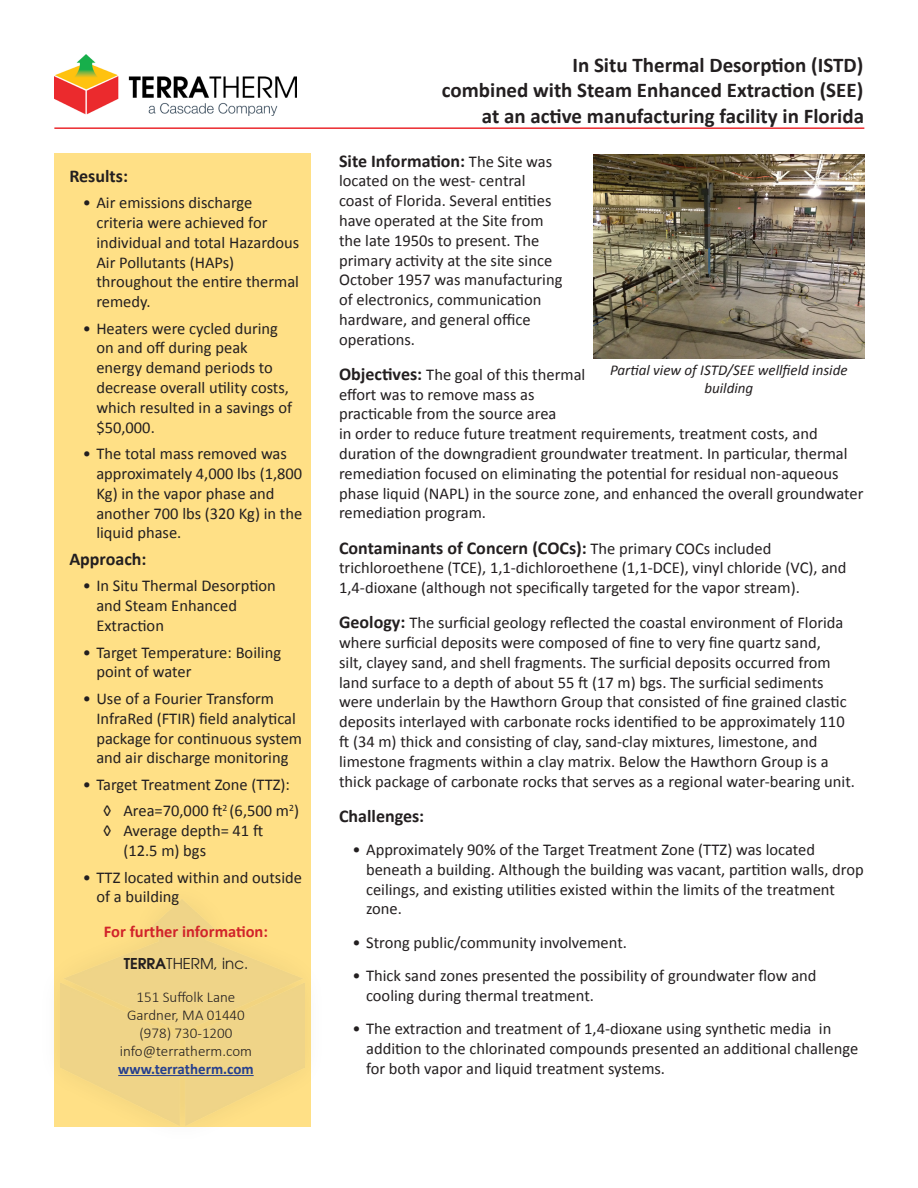
<style>
.page{position:relative;width:918px;height:1188px;background:#fff}
.page>*{position:absolute;margin:0;border:0;box-sizing:border-box;transform-origin:0 0}
.t1{font:700 21px "Calibri";color:#231f20}
.t2{font:700 18px "Calibri";color:#231f20}
.t3{font:16.5px/19.8px "Calibri";color:#231f20}
.t4{font:700 16.5px "Calibri";color:#d1232a}
.t5{font:300 15px "Calibri";color:#231f20}
.t6{font:italic 15px/18px "Calibri";color:#231f20;text-align:center}
.t7{font:700 15px "Calibri";color:#253f8e}
.t8{font:15px "Avant Garde";color:#231f20}
.s1{font-family:"ITC Avant Garde Gothic";font-weight:600}
.s2{font-weight:400;font-size:16.5px}
.s3{font-weight:700;font-size:18px}
</style>
<div class="page">
<img style="left:54px;top:54px;width:243px;height:62px">
<hr style="left:54px;top:127px;width:810px;height:2px;background:#eb2a2e">
<div style="left:54px;top:153px;width:256px;height:973px;background:#ffe086"></div>
<div style="left:35px;top:877px;width:295px;height:272px;background:#231f20;opacity:.5"></div>
<img style="left:60px;top:899px;width:244px;height:227px">
<img style="left:593px;top:155px;width:271px;height:203px">
<hr style="left:118px;top:1075px;width:136px;height:1px;background:#253f8e">
<p class="t2" style="left:69px;top:164px;width:60px">Results:</p>
<p class="t3" style="left:96px;top:193px;width:205px;text-indent:-14px">• Air emissions discharge criteria were achieved for individual and total Hazardous<br>Air Pollutants (HAPs) throughout the entire thermal remedy.</p>
<p class="t3" style="left:96px;top:318px;width:197px;text-indent:-14px">• Heaters were cycled during on and off during peak energy demand periods to decrease overall utility costs, which resulted in a savings of $50,000.</p>
<p class="t3" style="left:96px;top:444px;width:208px;text-indent:-14px">• The total mass removed was approximately 4,000 lbs (1,800<br>Kg) in the vapor phase and another 700 lbs (320 Kg) in the liquid phase.</p>
<p class="t2" style="left:69px;top:547px;width:79px">Approach:</p>
<p class="t3" style="left:96px;top:576px;width:181px;text-indent:-14px">• In Situ Thermal Desorption and Steam Enhanced<br>Extraction</p>
<p class="t3" style="left:96px;top:642px;width:186px;text-indent:-14px">• Target Temperature: Boiling point of water</p>
<p class="t3" style="left:96px;top:689px;width:207px;text-indent:-14px">• Use of a Fourier Transform<br>InfraRed (FTIR) field analytical package for continuous system and air discharge monitoring</p>
<p class="t3" style="left:83px;top:775px;width:209px">• Target Treatment Zone (TTZ):</p>
<p class="t3" style="left:103px;top:801px;width:197px">◊ Area=70,000 ft<sup>2</sup> (6,500 m<sup>2</sup>)</p>
<p class="t3" style="left:123px;top:821px;width:141px;text-indent:-20px">◊ Average depth= 41 ft (12.5 m) bgs</p>
<p class="t3" style="left:96px;top:867px;width:207px;text-indent:-14px">• TTZ located within and outside of a building</p>
<p class="t4" style="left:104px;top:921px;width:166px">For further information:</p>
<p class="t8" style="left:124px;top:955px;width:126px"><span class="s1">TERRA</span>THERM, inc.</p>
<p class="t5" style="left:137px;top:988px;width:100px">151 Suffolk Lane</p>
<p class="t5" style="left:127px;top:1006px;width:119px">Gardner, MA 01440</p>
<p class="t5" style="left:139px;top:1024px;width:95px">(978) 730-1200</p>
<p class="t5" style="left:120px;top:1042px;width:134px">info@terratherm.com</p>
<p class="t7" style="left:118px;top:1059px;width:137px">www.terratherm.com</p>
<p class="t1" style="left:572px;top:52px;width:292px">In Situ Thermal Desorption (ISTD)</p>
<p class="t1" style="left:442px;top:77px;width:423px">combined with Steam Enhanced Extraction (SEE)</p>
<p class="t1" style="left:482px;top:102px;width:384px">at an active manufacturing facility in Florida</p>
<p class="t2" style="left:339px;top:149px;width:215px">Site Information: <span class="s2">The Site was</span></p>
<p class="t3" style="left:339px;top:171px;width:225px">located on the west- central coast of Florida. Several entities have operated at the Site from the late 1950s to present. The primary activity at the site since<br>October 1957 was manufacturing of electronics, communication hardware, and general office operations.</p>
<p class="t3" style="left:339px;top:365px;width:526px"><span class="s3">Objectives:</span> The goal of this thermal<br>effort was to remove mass as<br>practicable from the source area<br>in order to reduce future treatment requirements, treatment costs, and duration of the downgradient groundwater treatment. In particular, thermal remediation focused on eliminating the potential for residual non-aqueous phase liquid (NAPL) in the source zone, and enhanced the overall groundwater remediation program.</p>
<p class="t2" style="left:339px;top:536px;width:434px">Contaminants of Concern (COCs): <span class="s2">The primary COCs included</span></p>
<p class="t3" style="left:339px;top:558px;width:509px">trichloroethene (TCE), 1,1-dichloroethene (1,1-DCE), vinyl chloride (VC), and<br>1,4-dioxane (although not specifically targeted for the vapor stream).</p>
<p class="t3" style="left:339px;top:613px;width:517px"><span class="s3">Geology:</span> The surficial geology reflected the coastal environment of Florida where surficial deposits were composed of fine to very fine quartz sand,<br>silt, clayey sand, and shell fragments. The surficial deposits occurred from land surface to a depth of about 55 ft (17 m) bgs. The surficial sediments were underlain by the Hawthorn Group that consisted of fine grained clastic deposits interlayed with carbonate rocks identified to be approximately 110 ft (34 m) thick and consisting of clay, sand-clay mixtures, limestone, and limestone fragments within a clay matrix. Below the Hawthorn Group is a thick package of carbonate rocks that serves as a regional water-bearing unit.</p>
<p class="t2" style="left:339px;top:804px;width:87px">Challenges:</p>
<p class="t3" style="left:366px;top:840px;width:499px;text-indent:-14px">• Approximately 90% of the Target Treatment Zone (TTZ) was located beneath a building. Although the building was vacant, partition walls, drop ceilings, and existing utilities existed within the limits of the treatment zone.</p>
<p class="t3" style="left:353px;top:932px;width:276px">• Strong public/community involvement.</p>
<p class="t3" style="left:366px;top:966px;width:452px;text-indent:-14px">• Thick sand zones presented the possibility of groundwater flow and cooling during thermal treatment.</p>
<p class="t3" style="left:366px;top:1019px;width:494px;text-indent:-14px">• The extraction and treatment of 1,4-dioxane using synthetic media in addition to the chlorinated compounds presented an additional challenge for both vapor and liquid treatment systems.</p>
<p class="t6" style="left:610px;top:361px;width:239px">Partial view of ISTD/SEE wellfield inside building</p>
</div>
